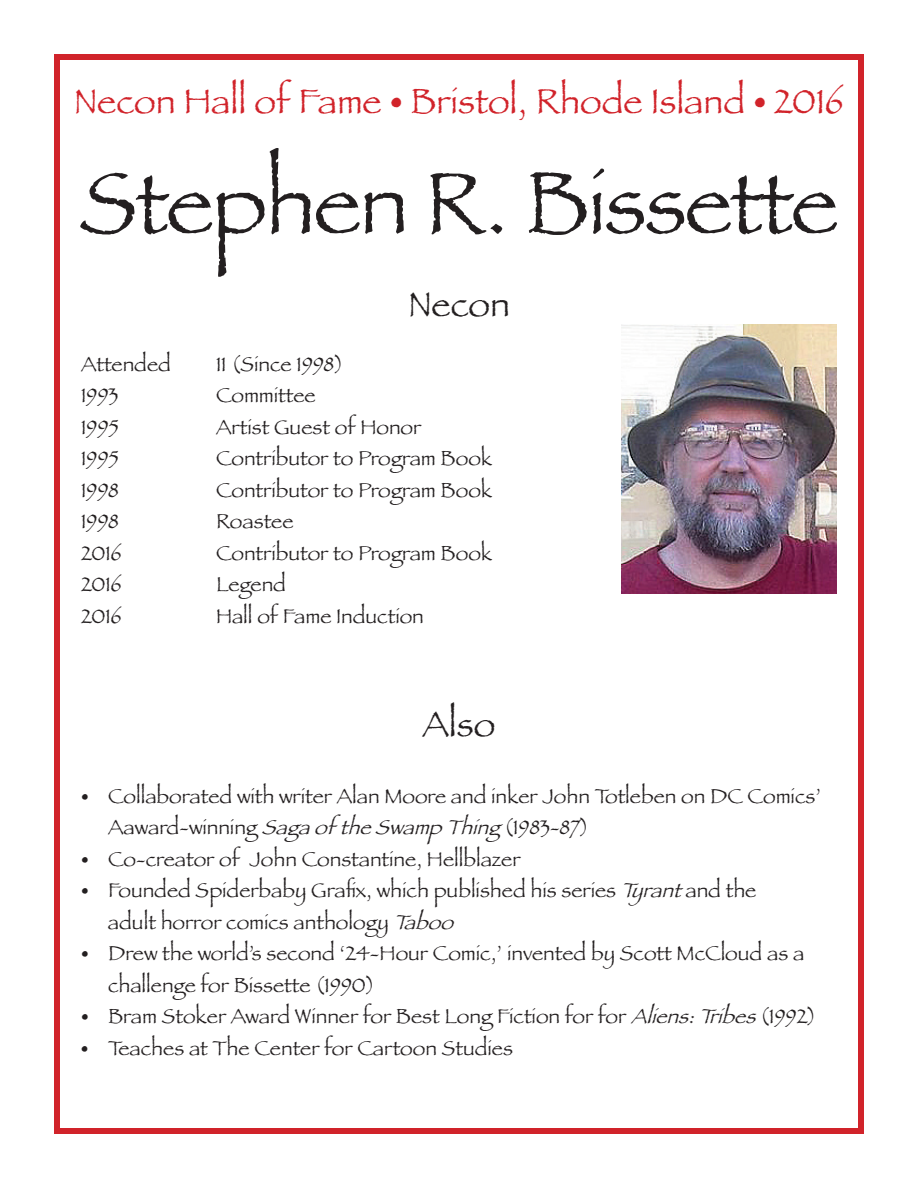
<style>
.page{position:relative;width:918px;height:1188px;background:#fff}
.page>*{position:absolute;margin:0;border:0;box-sizing:border-box;transform-origin:0 0}
.t1{font:90px "Papyrus";letter-spacing:-.025em;color:#231f20}
.t2{font:36px "Papyrus";color:#d1232a}
.t3{font:36px "Papyrus";color:#231f20}
.t4{font:21px/31.5px "Papyrus";color:#231f20}
.s1{font-style:italic}
</style>
<div class="page">
<img style="left:621px;top:324px;width:216px;height:270px">
<div style="left:54px;top:54px;width:810px;height:1080px;border:6px solid #d1232a"></div>
<h2 class="t2" style="left:74px;top:80px;width:772px">Necon Hall of Fame • Bristol, Rhode Island • 2016</h2>
<h1 class="t1" style="left:79px;top:149px;width:761px">Stephen R. Bissette</h1>
<h2 class="t3" style="left:408px;top:282px;width:103px">Necon</h2>
<p class="t4" style="left:81px;top:348px;width:91px">Attended</p>
<p class="t4" style="left:216px;top:348px;width:129px">11 (Since 1998)</p>
<p class="t4" style="left:81px;top:379px;width:39px">1993</p>
<p class="t4" style="left:216px;top:379px;width:101px">Committee</p>
<p class="t4" style="left:81px;top:411px;width:39px">1995</p>
<p class="t4" style="left:216px;top:411px;width:207px">Artist Guest of Honor</p>
<p class="t4" style="left:81px;top:442px;width:39px">1995</p>
<p class="t4" style="left:216px;top:442px;width:278px">Contributor to Program Book</p>
<p class="t4" style="left:81px;top:474px;width:39px">1998</p>
<p class="t4" style="left:216px;top:474px;width:278px">Contributor to Program Book</p>
<p class="t4" style="left:81px;top:505px;width:39px">1998</p>
<p class="t4" style="left:216px;top:505px;width:79px">Roastee</p>
<p class="t4" style="left:81px;top:537px;width:42px">2016</p>
<p class="t4" style="left:216px;top:537px;width:278px">Contributor to Program Book</p>
<p class="t4" style="left:81px;top:568px;width:42px">2016</p>
<p class="t4" style="left:216px;top:568px;width:72px">Legend</p>
<p class="t4" style="left:81px;top:600px;width:42px">2016</p>
<p class="t4" style="left:216px;top:600px;width:209px">Hall of Fame Induction</p>
<h2 class="t3" style="left:423px;top:702px;width:74px">Also</h2>
<p class="t4" style="left:108px;top:780px;width:715px;text-indent:-27px">• Collaborated with writer Alan Moore and inker John Totleben on DC Comics’<br>Aaward-winning <span class="s1">SagaoftheSwampThing</span>(1983-87)</p>
<p class="t4" style="left:81px;top:843px;width:441px">• Co-creator of John Constantine, Hellblazer</p>
<p class="t4" style="left:108px;top:874px;width:650px;text-indent:-27px">• Founded Spiderbaby Grafix, which published his series <span class="s1">Tyrant</span>and the adult horror comics anthology <span class="s1">Taboo</span></p>
<p class="t4" style="left:108px;top:937px;width:698px;text-indent:-27px">• Drew the world’s second ‘24-Hour Comic,’ invented by Scott McCloud as a challenge for Bissette (1990)</p>
<p class="t4" style="left:81px;top:1000px;width:737px">• Bram Stoker Award Winner for Best Long Fiction for for <span class="s1">Aliens:Tribes</span>(1992)</p>
<p class="t4" style="left:81px;top:1032px;width:433px">• Teaches at The Center for Cartoon Studies</p>
</div>
